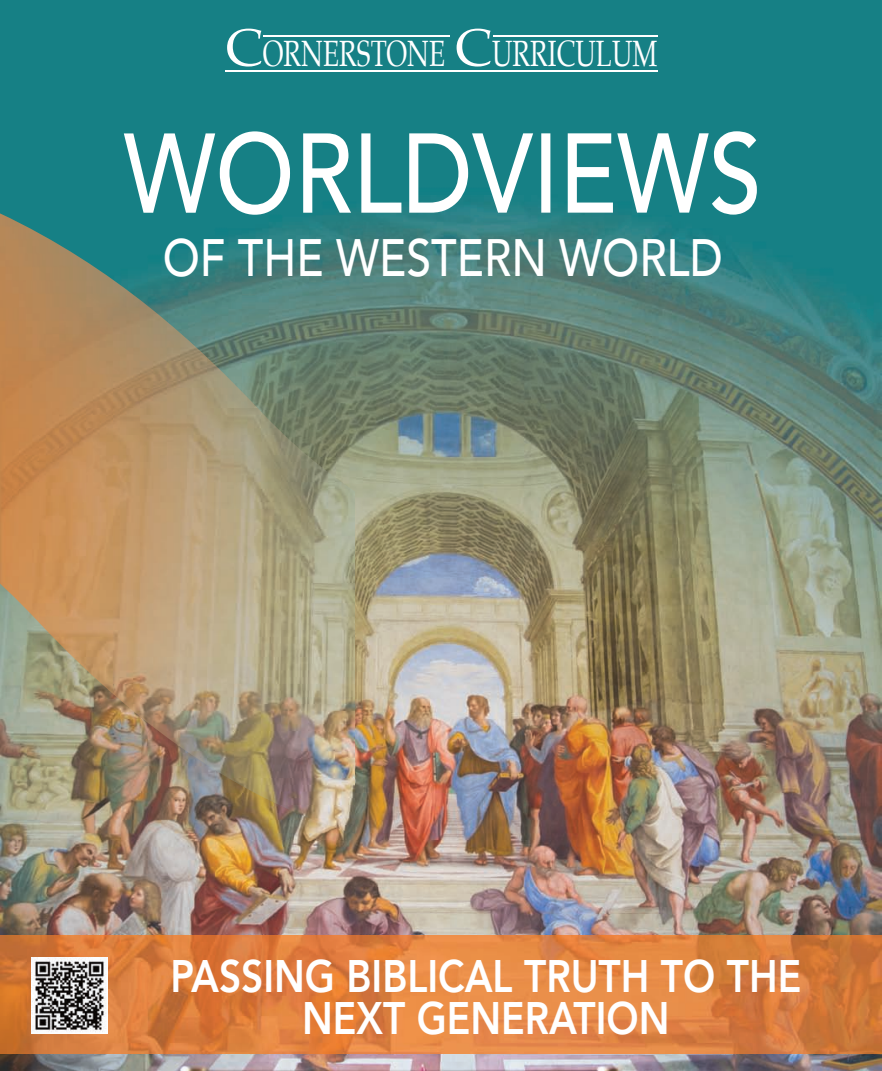
<style>
.page{position:relative;width:882px;height:1071px;background:#fff}
.page>*{position:absolute;margin:0;border:0;box-sizing:border-box;transform-origin:0 0}
.t1{font:500 112px "Avenir";color:#fff;scale:.85 1}
.t2{font:500 52.5px "Avenir";color:#fff;scale:.85 1}
.t3{font:800 45.5px/42px "Avenir";color:#fff;text-align:center;scale:.85 1}
.t4{font:36.75px "Palatino";color:#fff;scale:.72 1}
.s1{font-size:52.5px}
</style>
<div class="page">
<img style="left:1px;top:0;width:881px;height:1071px">
<svg style="left:0;top:0;width:1px;height:1071px"></svg>
<img style="left:0;top:66px;width:354px;height:780px">
<img style="left:0;top:936px;width:882px;height:118px">
<img style="left:32px;top:958px;width:75px;height:75px">
<hr style="left:263px;top:35px;width:187px;height:2px;background:#fff">
<hr style="left:225px;top:70px;width:432px;height:2px;background:#fff">
<hr style="left:493px;top:35px;width:164px;height:2px;background:#fff">
<p class="t4" style="left:225px;top:36px;width:602px"><span class="s1">C</span>ORNERSTONE <span class="s1">C</span>URRICULUM</p>
<p class="t1" style="left:124px;top:101px;width:752px">WORLDVIEWS</p>
<p class="t2" style="left:163px;top:223px;width:660px">OF THE WESTERN WORLD</p>
<p class="t3" style="left:170px;top:956px;width:744px">PASSING BIBLICAL TRUTH TO THE<br>NEXT GENERATION</p>
</div>
